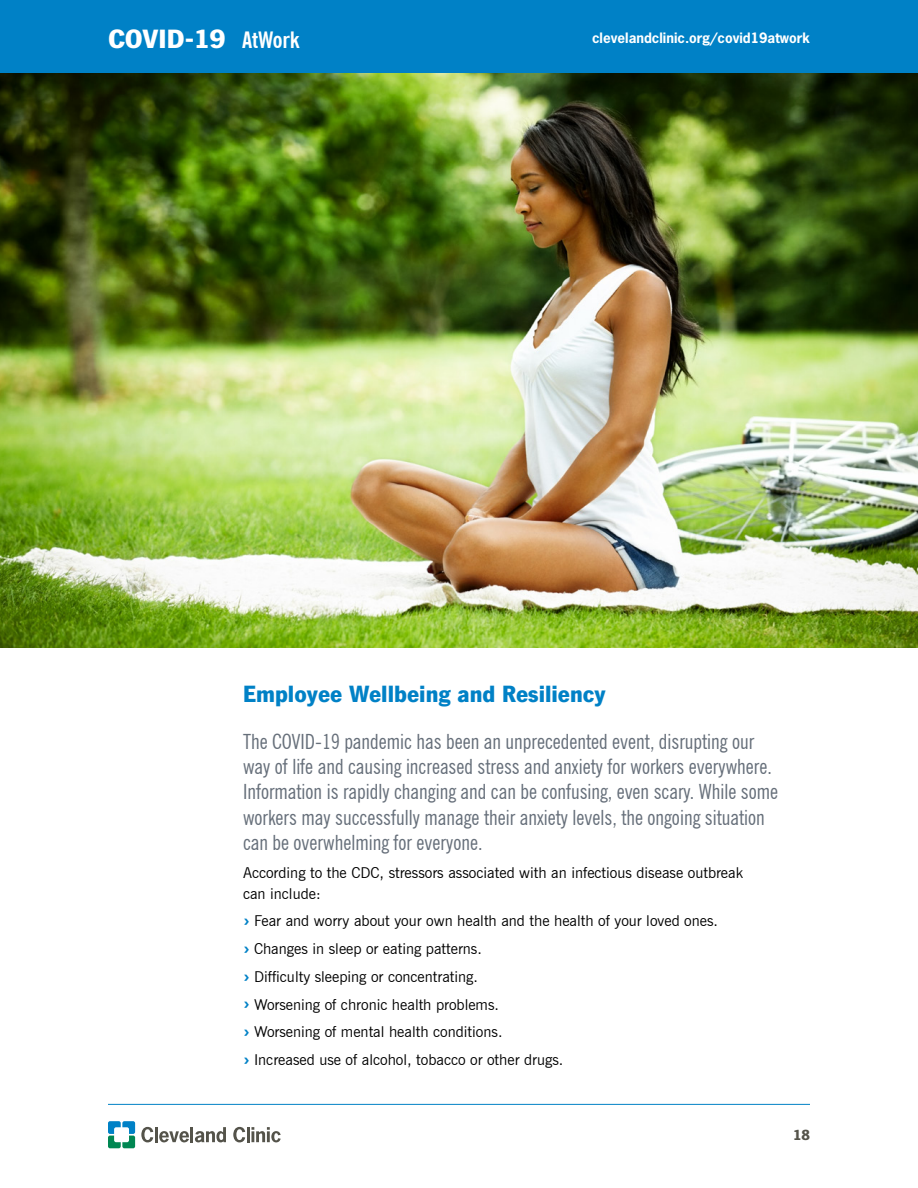
<style>
.page{position:relative;width:918px;height:1188px;background:#fff}
.page>*{position:absolute;margin:0;border:0;box-sizing:border-box;transform-origin:0 0}
.t1{font:900 27px "News Gothic LT Std";color:#fff}
.t2{font:900 24px "News Gothic LT Std";color:#0081c6}
.t3{font:condensed 21px/25.2px "News Gothic BT";color:#666f7a}
.t4{font:15px/27.8px "News Gothic BT";color:#000}
.t5{font:900 15px "News Gothic LT Std";color:#54534a}
.t6{font:700 13.5px "News Gothic Std";color:#fff}
.s1{font-family:"News Gothic BT";font-weight:700;font-stretch:condensed;font-size:22.5px}
.s2{font-weight:700;font-size:19.8px;color:#0081c6}
</style>
<div class="page">
<hr style="left:108px;top:1104px;width:702px;height:1px;background:#0081c6">
<div style="left:0;top:0;width:918px;height:73px;background:#0081c6"></div>
<svg style="left:141px;top:1127px;width:12px;height:15px"></svg>
<hr style="left:155px;top:1127px;width:3px;height:15px;background:#54534a">
<svg style="left:159px;top:1131px;width:30px;height:11px"></svg>
<hr style="left:190px;top:1127px;width:3px;height:15px;background:#54534a">
<svg style="left:195px;top:1127px;width:31px;height:15px"></svg>
<svg style="left:233px;top:1127px;width:12px;height:15px"></svg>
<hr style="left:247px;top:1127px;width:3px;height:15px;background:#54534a">
<svg style="left:251px;top:1127px;width:30px;height:15px"></svg>
<svg style="left:108px;top:1121px;width:27px;height:27px"></svg>
<img style="left:0;top:73px;width:918px;height:575px">
<h1 class="t1" style="left:108px;top:23px;width:193px">COVID-19 <span class="s1">AtWork</span></h1>
<p class="t6" style="left:592px;top:29px;width:219px">clevelandclinic.org/covid19atwork</p>
<h2 class="t2" style="left:243px;top:680px;width:364px">Employee Wellbeing and Resiliency</h2>
<p class="t3" style="left:243px;top:729px;width:537px">The COVID-19 pandemic has been an unprecedented event, disrupting our way of life and causing increased stress and anxiety for workers everywhere.<br>Information is rapidly changing and can be confusing, even scary. While some workers may successfully manage their anxiety levels, the ongoing situation can be overwhelming for everyone.</p>
<p class="t4" style="left:243px;top:862px;width:502px;line-height:21px">According to the CDC, stressors associated with an infectious disease outbreak can include:</p>
<p class="t4" style="left:243px;top:907px;width:477px"><span class="s2">›</span> Fear and worry about your own health and the health of your loved ones. <span class="s2">›</span> Changes in sleep or eating patterns.<br><span class="s2">›</span> Difficulty sleeping or concentrating.<br><span class="s2">›</span> Worsening of chronic health problems.<br><span class="s2">›</span> Worsening of mental health conditions.<br><span class="s2">›</span> Increased use of alcohol, tobacco or other drugs.</p>
<p class="t5" style="left:793px;top:1126px;width:18px">18</p>
</div>
